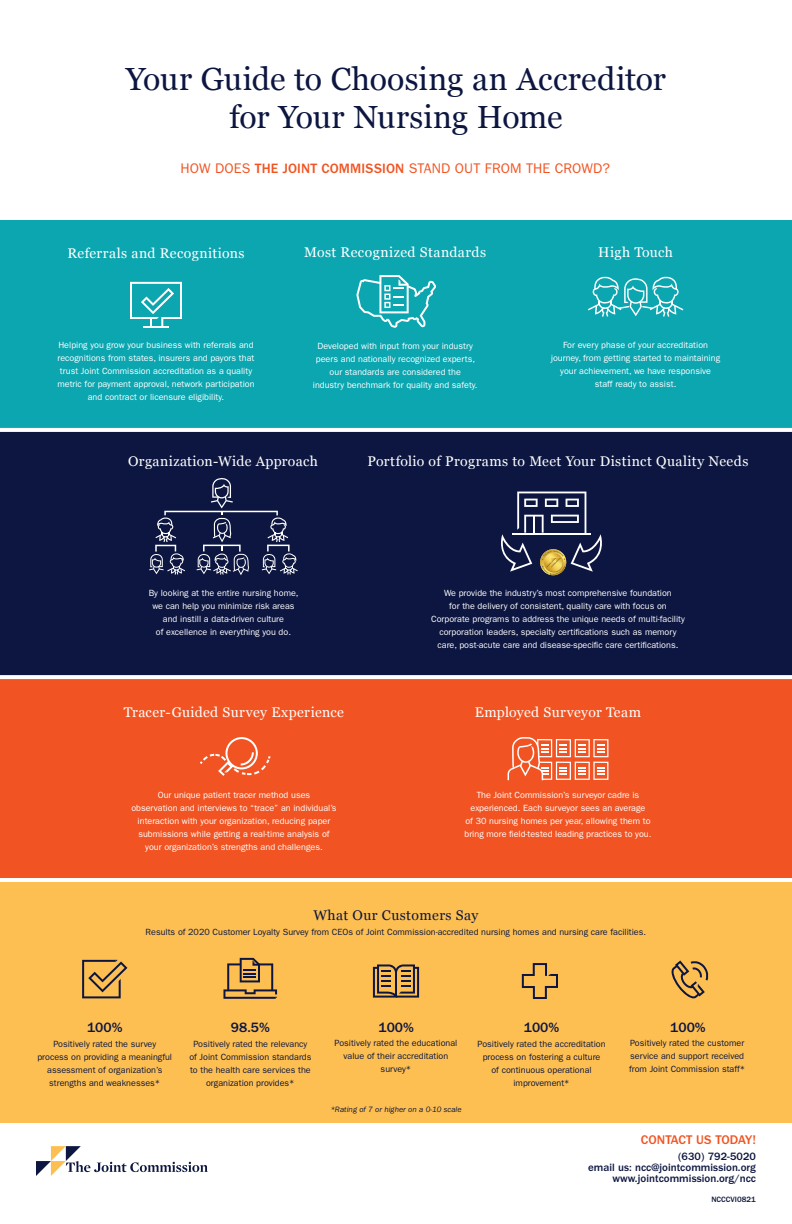
<style>
.page{position:relative;width:792px;height:1224px;background:#fff}
.page>*{position:absolute;margin:0;border:0;box-sizing:border-box;transform-origin:0 0}
._11x17_Headline{font:32px/38px "Georgia";letter-spacing:-.005em;color:#0c1640;text-align:center}
._11x17_Subheader{font:14px "Georgia";letter-spacing:.03em;color:#fff}
._11x17_Tagline{font:14px "ITC Franklin Gothic Std";letter-spacing:.005em;color:#f15422}
._11x17_Body_Copy{font:500 14px "ITC Franklin Gothic Std";color:#0c1640}
._11x17_Subheader-2{font:14px "Georgia";letter-spacing:.03em;color:#0c1640}
.IG_-_Contact_Us{font:500 13px "ITC Franklin Gothic Std";letter-spacing:.005em;color:#f15422}
.IG_-_Footer_-_Contac{font:500 11px/11px "ITC Franklin Gothic Std";letter-spacing:.005em;color:#0c1640;text-align:right}
._11x17_Body_Copy-2{font:9px/13px "ITC Franklin Gothic Std";color:#fff;text-align:center}
._11x17_Body_Copy-3{font:9px/13px "ITC Franklin Gothic Std";color:#0c1640;text-align:center}
._11x17_Subheader-3{font:9px "ITC Franklin Gothic Std";color:#0c1640}
._11x17_Body_Copy-4{font:italic 8px "ITC Franklin Gothic Std";color:#0c1640}
.t1{font:500 8px "ITC Franklin Gothic Std";letter-spacing:.005em;color:#0c1640}
.s1{font-weight:500}
</style>
<div class="page">
<div style="left:0;top:679px;width:792px;height:199px;background:#f15422"></div>
<div style="left:0;top:428px;width:792px;height:247px;background:#0c1640"></div>
<div style="left:0;top:882px;width:792px;height:241px;background:#fdbf51"></div>
<div style="left:0;top:220px;width:792px;height:207px;background:#0ba6b0"></div>
<svg style="left:0;top:428px;width:792px;height:4px;background:#fafbfb"></svg>
<svg style="left:0;top:675px;width:792px;height:1px"></svg>
<img style="left:540px;top:549px;width:26px;height:26px;border-radius:13px">
<hr style="left:144px;top:326px;width:25px;height:2px;background:#fff">
<svg style="left:130px;top:282px;width:52px;height:45px"></svg>
<svg style="left:501px;top:492px;width:101px;height:80px"></svg>
<svg style="left:508px;top:737px;width:100px;height:43px"></svg>
<svg style="left:36px;top:1146px;width:172px;height:30px"></svg>
<svg style="left:356px;top:275px;width:80px;height:53px"></svg>
<svg style="left:588px;top:277px;width:95px;height:40px"></svg>
<svg style="left:149px;top:478px;width:149px;height:97px"></svg>
<svg style="left:200px;top:737px;width:71px;height:39px"></svg>
<svg style="left:522px;top:963px;width:36px;height:36px"></svg>
<svg style="left:82px;top:960px;width:45px;height:38px"></svg>
<svg style="left:671px;top:961px;width:37px;height:37px"></svg>
<svg style="left:373px;top:964px;width:46px;height:34px"></svg>
<svg style="left:223px;top:958px;width:54px;height:41px"></svg>
<p class="_11x17_Headline" style="left:126px;top:61px;width:542px">Your Guide to Choosing an Accreditor for Your Nursing Home</p>
<p class="_11x17_Tagline" style="left:181px;top:160px;width:431px">HOW DOES <span class="s1">THE JOINT COMMISSION</span> STAND OUT FROM THE CROWD?</p>
<p class="_11x17_Subheader" style="left:67px;top:244px;width:179px">Referrals and Recognitions</p>
<p class="_11x17_Subheader" style="left:304px;top:244px;width:184px">Most Recognized Standards</p>
<p class="_11x17_Subheader" style="left:598px;top:244px;width:76px">High Touch</p>
<p class="_11x17_Body_Copy-2" style="left:57px;top:339px;width:199px">Helping you grow your business with referrals and recognitions from states, insurers and payors that trust Joint Commission accreditation as a quality metric for payment approval, network participation and contract or licensure eligibility.</p>
<p class="_11x17_Body_Copy-2" style="left:313px;top:339px;width:166px">Developed with input from your industry peers and nationally recognized experts, our standards are considered the industry benchmark for quality and safety.</p>
<p class="_11x17_Body_Copy-2" style="left:551px;top:339px;width:171px">For every phase of your accreditation journey, from getting started to maintaining your achievement, we have responsive staff ready to assist.</p>
<p class="_11x17_Subheader" style="left:128px;top:452px;width:191px">Organization-Wide Approach</p>
<p class="_11x17_Body_Copy-2" style="left:149px;top:587px;width:151px">By looking at the entire nursing home, we can help you minimize risk areas and instill a data-driven culture<br>of excellence in everything you do.</p>
<p class="_11x17_Subheader" style="left:368px;top:452px;width:382px">Portfolio of Programs to Meet Your Distinct Quality Needs</p>
<p class="_11x17_Body_Copy-2" style="left:431px;top:587px;width:255px">We provide the industry’s most comprehensive foundation<br>for the delivery of consistent, quality care with focus on Corporate programs to address the unique needs of multi-facility corporation leaders, specialty certifications such as memory care, post-acute care and disease-specific care certifications.</p>
<p class="_11x17_Subheader" style="left:124px;top:703px;width:222px">Tracer-Guided Survey Experience</p>
<p class="_11x17_Subheader" style="left:475px;top:703px;width:168px">Employed Surveyor Team</p>
<p class="_11x17_Body_Copy-2" style="left:131px;top:789px;width:207px">Our unique patient tracer method uses<br>observation and interviews to “trace” an individual’s interaction with your organization, reducing paper submissions while getting a real-time analysis of your organization’s strengths and challenges.</p>
<p class="_11x17_Body_Copy-2" style="left:465px;top:789px;width:188px">The Joint Commission’s surveyor cadre is experienced. Each surveyor sees an average<br>of 30 nursing homes per year, allowing them to bring more field-tested leading practices to you.</p>
<p class="_11x17_Subheader-2" style="left:314px;top:906px;width:166px">What Our Customers Say</p>
<p class="_11x17_Subheader-3" style="left:146px;top:927px;width:502px">Results of 2020 Customer Loyalty Survey from CEOs of Joint Commission-accredited nursing homes and nursing care facilities.</p>
<p class="_11x17_Body_Copy" style="left:87px;top:1019px;width:37px">100%</p>
<p class="_11x17_Body_Copy-3" style="left:37px;top:1037px;width:136px">Positively rated the survey process on providing a meaningful assessment of organization’s strengths and weaknesses*</p>
<p class="_11x17_Body_Copy" style="left:231px;top:1019px;width:40px">98.5%</p>
<p class="_11x17_Body_Copy-3" style="left:189px;top:1037px;width:124px">Positively rated the relevancy of Joint Commission standards to the health care services the organization provides*</p>
<p class="_11x17_Body_Copy" style="left:378px;top:1019px;width:37px">100%</p>
<p class="_11x17_Body_Copy-3" style="left:335px;top:1036px;width:124px">Positively rated the educational value of their accreditation survey*</p>
<p class="_11x17_Body_Copy-4" style="left:331px;top:1105px;width:132px">*Rating of 7 or higher on a 0-10 scale</p>
<p class="_11x17_Body_Copy" style="left:524px;top:1019px;width:37px">100%</p>
<p class="_11x17_Body_Copy-3" style="left:478px;top:1037px;width:130px">Positively rated the accreditation process on fostering a culture<br>of continuous operational improvement*</p>
<p class="_11x17_Body_Copy" style="left:670px;top:1019px;width:37px">100%</p>
<p class="_11x17_Body_Copy-3" style="left:629px;top:1036px;width:118px;text-align:left">Positively rated the customer service and support received from Joint Commission staff*</p>
<p class="IG_-_Contact_Us" style="left:641px;top:1132px;width:117px">CONTACT US TODAY!</p>
<p class="IG_-_Footer_-_Contac" style="left:588px;top:1151px;width:169px">(630) 792-5020<br>email us: ncc@jointcommission.org</p>
<p class="IG_-_Footer_-_Contac" style="left:613px;top:1173px;width:145px">www.jointcommission.org/ncc</p>
<p class="t1" style="left:711px;top:1195px;width:46px">NCCCVI0821</p>
</div>
